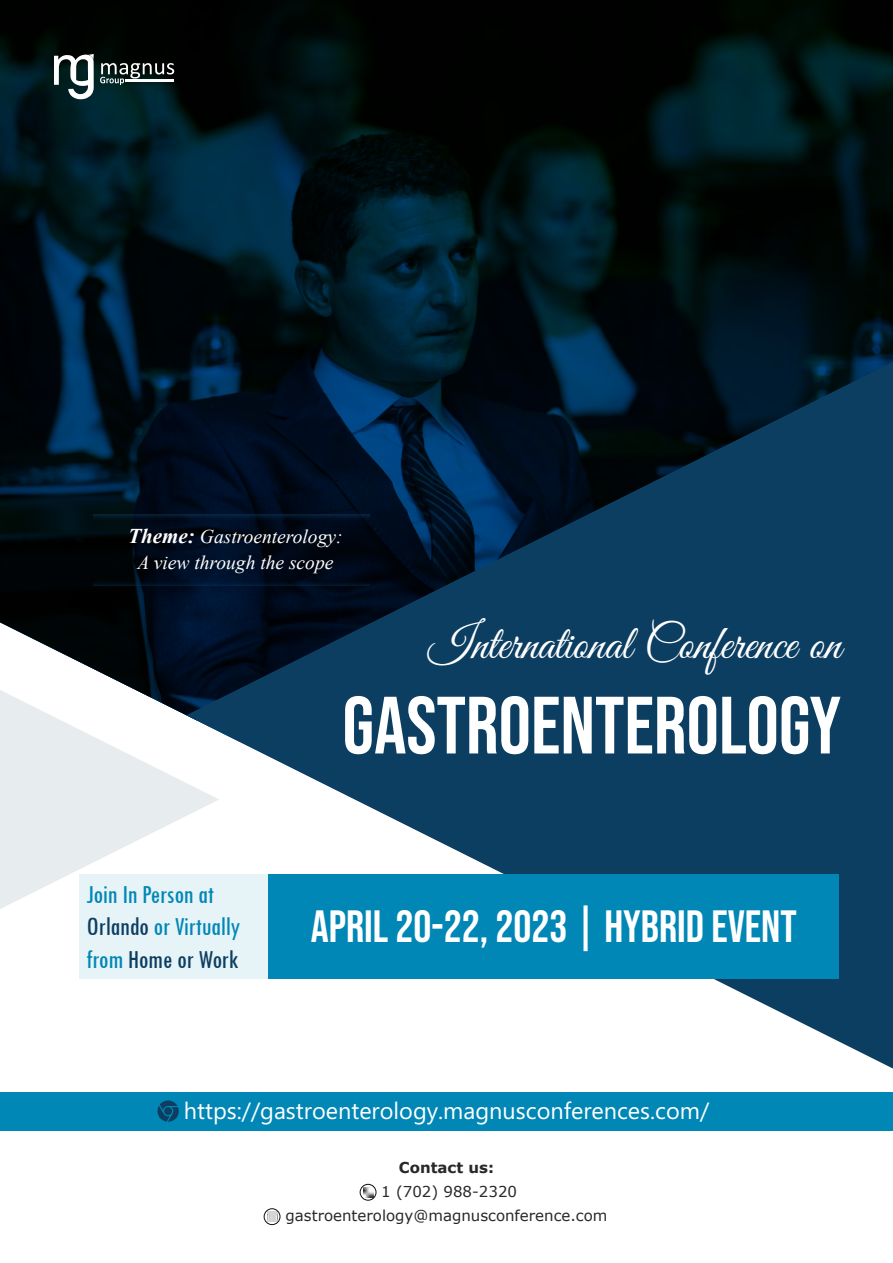
<style>
.page{position:relative;width:893px;height:1263px;background:#fff}
.page>*{position:absolute;margin:0;border:0;box-sizing:border-box;transform-origin:0 0}
.t1{font:81px "Bebas Neue";color:#fff}
.t2{font:48px "Great Vibes";color:#fff}
.t3{font:45px "Bebas Neue";color:#fff}
.t4{font:condensed 27px/32.4px "Tw Cen";letter-spacing:-.01em;color:#0087b6}
.t5{font:23.55px "Microsoft Phags Pa";color:#fff}
.t6{font:italic 19.5px/26.4px "Times New Roman";color:#fff;text-align:center}
.t7{font:15px/24px "Verdana";color:#292829;text-align:center}
.t8{font:700 15px "Verdana";color:#292829}
.s1{font-weight:700;font-size:21px}
.s2{color:#0c3e61}
</style>
<div class="page">
<img style="left:0;top:0;width:893px;height:690px">
<svg style="left:186px;top:362px;width:707px;height:706px;fill:#0c3e61"></svg>
<svg style="left:0;top:690px;width:219px;height:219px;fill:#e7ecef"></svg>
<div style="left:0;top:1093px;width:893px;height:38px;background:#0087b6"></div>
<svg style="left:158px;top:1100px;width:21px;height:22px"></svg>
<svg style="left:54px;top:54px;width:40px;height:45px"></svg>
<svg style="left:100px;top:63px;width:74px;height:22px"></svg>
<svg style="left:363px;top:1187px;width:10px;height:10px"></svg>
<div style="left:360px;top:1184px;width:16px;height:16px;border:1px solid #000;border-radius:50%"></div>
<svg style="left:267px;top:1212px;width:10px;height:10px"></svg>
<div style="left:264px;top:1208px;width:16px;height:17px;border:1px solid #000;border-radius:50%"></div>
<div style="left:269px;top:874px;width:570px;height:105px;background:#0087b6"></div>
<svg style="left:94px;top:579px;width:276px;height:7px"></svg>
<svg style="left:94px;top:514px;width:276px;height:8px"></svg>
<div style="left:79px;top:874px;width:189px;height:105px;background:#e6f3f7"></div>
<h3 class="t6" style="left:128px;top:522px;width:216px"><span class="s1">Theme:</span> Gastroenterology:<br>A view through the scope</h3>
<h3 class="t4" style="left:87px;top:878px;width:155px">Join In Person at<br><span class="s2">Orlando</span> or Virtually from <span class="s2">Home or Work</span></h3>
<h2 class="t2" style="left:428px;top:617px;width:414px">International Conference on</h2>
<h1 class="t1" style="left:342px;top:679px;width:500px">GASTROENTEROLOGY</h1>
<h3 class="t3" style="left:311px;top:901px;width:488px">APRIL 20-22, 2023 | HYBRID EVENT</h3>
<h3 class="t5" style="left:184px;top:1095px;width:527px">https://gastroenterology.magnusconferences.com/</h3>
<p class="t8" style="left:399px;top:1157px;width:97px">Contact us:</p>
<p class="t7" style="left:286px;top:1179px;width:323px">1 (702) 988-2320 gastroenterology@magnusconference.com</p>
</div>
